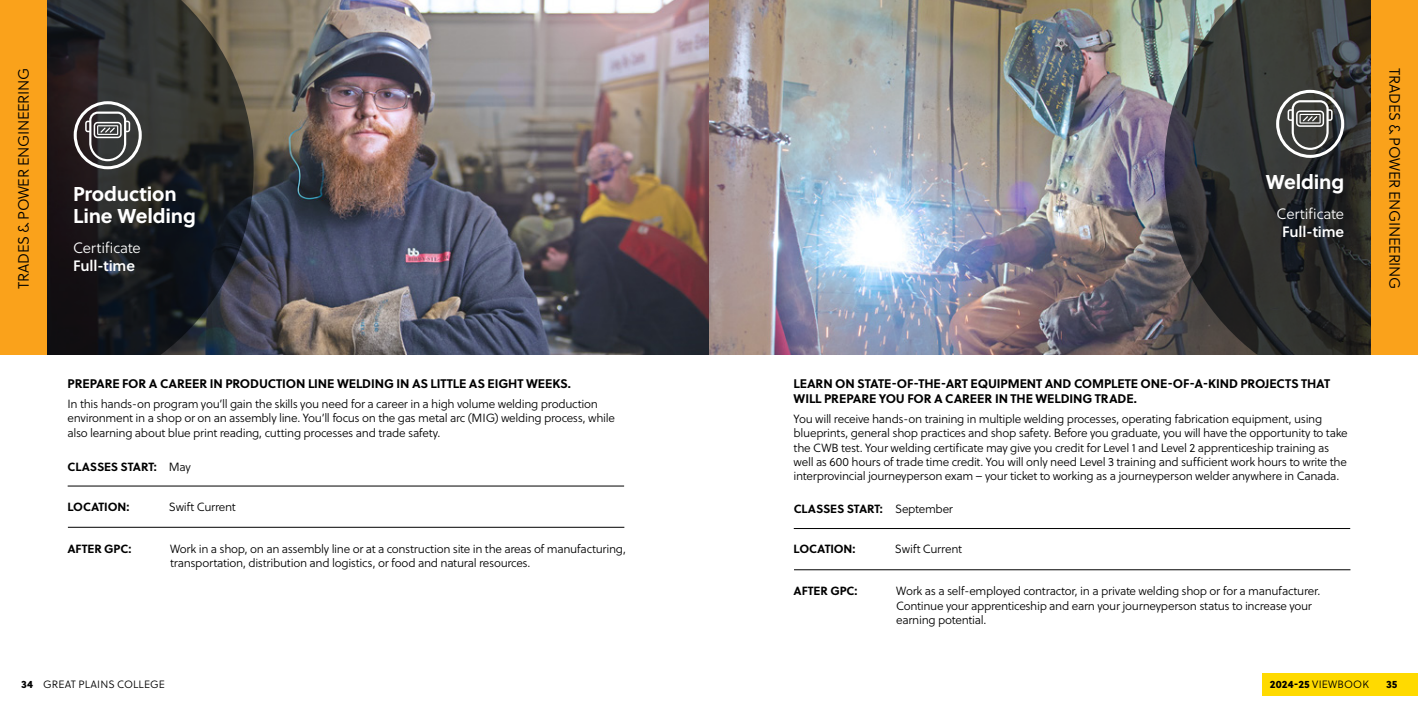
<style>
.page{position:relative;width:1418px;height:709px;background:#fff}
.page>*{position:absolute;margin:0;border:0;box-sizing:border-box;transform-origin:0 0}
.t1{font:700 20px/22.5px "Soleil";letter-spacing:-.01em;color:#fff}
.t2{font:15px "Soleil Lt";letter-spacing:-.02em;color:#000}
.t3{font:15px "Soleil Lt";letter-spacing:-.015em;color:#fff}
.t4{font:15px "Soleil Sb";letter-spacing:-.015em;color:#fff}
.t5{font:700 12.5px/15px "Soleil";letter-spacing:-.01em;color:#000}
.t6{font:11.88px/14.2px "Soleil Lt";letter-spacing:-.025em;color:#000}
.t7{font:700 11.88px "Soleil";letter-spacing:-.01em;color:#000}
.t8{font:10.62px "Soleil Lt";letter-spacing:.01em;color:#000}
.t9{font:10.62px "Soleil Xb";color:#000}
.s1{font-family:"Soleil Lt";font-weight:400}
.s2{font-family:"Soleil Xb"}
</style>
<div class="page">
<img style="left:254px;top:0;width:455px;height:354px">
<svg style="left:47px;top:0;width:207px;height:354px;background:#272728"></svg>
<div style="left:0;top:0;width:47px;height:354px;background:#faa21b"></div>
<svg style="left:74px;top:101px;width:68px;height:68px"></svg>
<hr style="left:68px;top:486px;width:556px;height:1px;background:#000">
<hr style="left:68px;top:527px;width:556px;height:1px;background:#000">
<hr style="left:793px;top:528px;width:557px;height:1px;background:#000">
<hr style="left:794px;top:569px;width:556px;height:1px;background:#000">
<div style="left:1262px;top:673px;width:156px;height:22px;background:#ffda00"></div>
<img style="left:709px;top:0;width:455px;height:354px">
<svg style="left:1164px;top:0;width:207px;height:354px;background:#383a39"></svg>
<div style="left:1371px;top:0;width:47px;height:354px;background:#faa21b"></div>
<svg style="left:1276px;top:90px;width:68px;height:68px"></svg>
<p class="t2" style="left:13px;top:289px;width:223px;rotate:-90deg">TRADES &amp; POWER ENGINEERING</p>
<h1 class="t1" style="left:73px;top:181px;width:124px">Production<br>Line Welding</h1>
<p class="t3" style="left:73px;top:237px;width:69px">Certificate</p>
<p class="t4" style="left:73px;top:254px;width:63px">Full-time</p>
<p class="t5" style="left:68px;top:376px;width:505px">PREPARE FOR A CAREER IN PRODUCTION LINE WELDING IN AS LITTLE AS EIGHT WEEKS.</p>
<p class="t6" style="left:68px;top:397px;width:549px">In this hands-on program you’ll gain the skills you need for a career in a high volume welding production environment in a shop or on an assembly line. You’ll focus on the gas metal arc (MIG) welding process, while also learning about blue print reading, cutting processes and trade safety.</p>
<p class="t7" style="left:68px;top:457px;width:125px">CLASSES START: <span class="s1">May</span></p>
<p class="t7" style="left:68px;top:497px;width:63px">LOCATION:</p>
<p class="t6" style="left:169px;top:499px;width:69px">Swift Current</p>
<p class="t7" style="left:68px;top:539px;width:65px">AFTER GPC:</p>
<p class="t6" style="left:170px;top:541px;width:457px">Work in a shop, on an assembly line or at a construction site in the areas of manufacturing, transportation, distribution and logistics, or food and natural resources.</p>
<p class="t8" style="left:21px;top:677px;width:145px"><span class="s2">34</span> GREAT PLAINS COLLEGE</p>
<h1 class="t1" style="left:1265px;top:170px;width:80px">Welding</h1>
<p class="t3" style="left:1276px;top:203px;width:69px">Certificate</p>
<p class="t4" style="left:1282px;top:220px;width:63px">Full-time</p>
<p class="t5" style="left:793px;top:376px;width:538px">LEARN ON STATE-OF-THE-ART EQUIPMENT AND COMPLETE ONE-OF-A-KIND PROJECTS THAT<br>WILL PREPARE YOU FOR A CAREER IN THE WELDING TRADE.</p>
<p class="t6" style="left:793px;top:412px;width:555px">You will receive hands-on training in multiple welding processes, operating fabrication equipment, using blueprints, general shop practices and shop safety. Before you graduate, you will have the opportunity to take the CWB test. Your welding certificate may give you credit for Level 1 and Level 2 apprenticeship training as well as 600 hours of trade time credit. You will only need Level 3 training and sufficient work hours to write the interprovincial journeyperson exam – your ticket to working as a journeyperson welder anywhere in Canada.</p>
<p class="t7" style="left:793px;top:500px;width:161px">CLASSES START: <span class="s1">September</span></p>
<p class="t7" style="left:793px;top:540px;width:63px">LOCATION:</p>
<p class="t6" style="left:895px;top:542px;width:69px">Swift Current</p>
<p class="t7" style="left:793px;top:582px;width:65px">AFTER GPC:</p>
<p class="t6" style="left:896px;top:584px;width:426px">Work as a self-employed contractor, in a private welding shop or for a manufacturer.<br>Continue your apprenticeship and earn your journeyperson status to increase your earning potential.</p>
<p class="t2" style="left:1405px;top:68px;width:223px;rotate:90deg">TRADES &amp; POWER ENGINEERING</p>
<p class="t8" style="left:1269px;top:677px;width:100px"><span class="s2">2024-25</span> VIEWBOOK</p>
<p class="t9" style="left:1386px;top:676px;width:13px">35</p>
</div>
